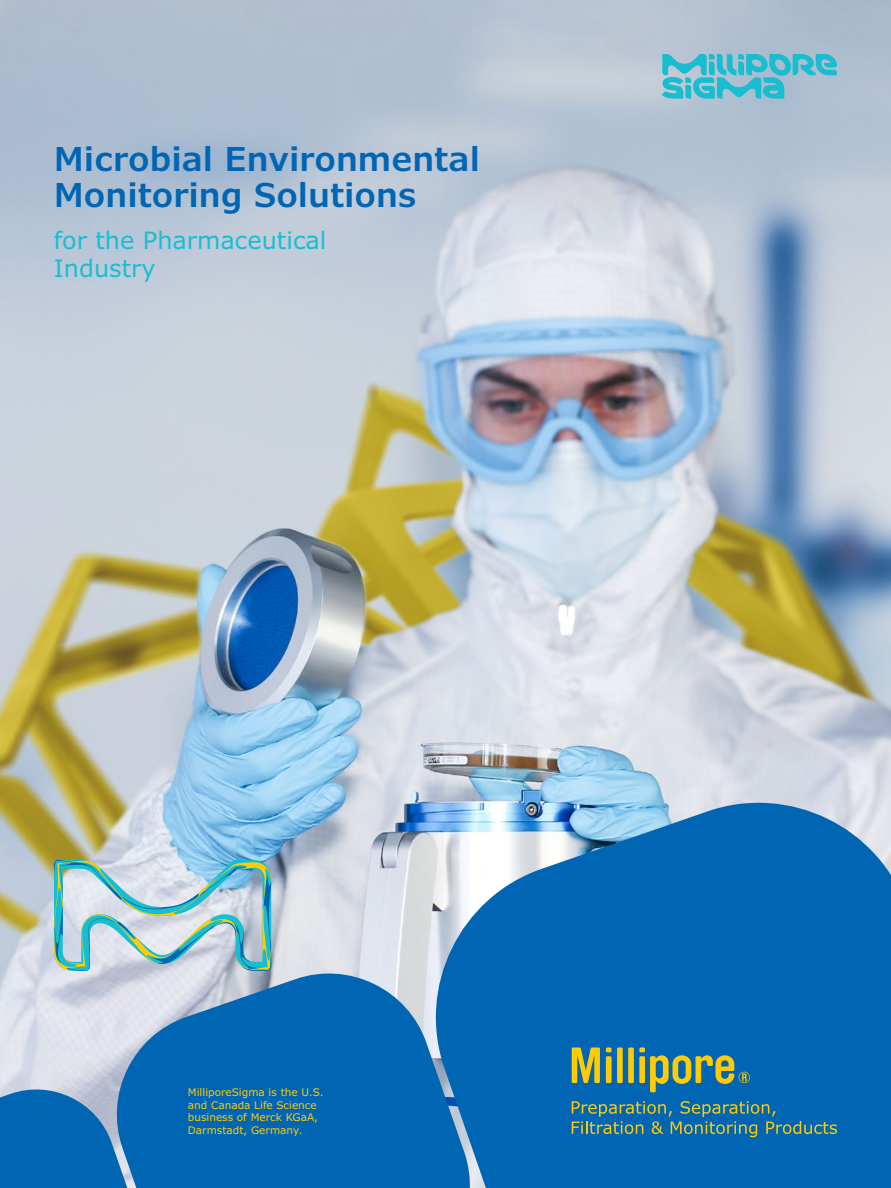
<style>
.page{position:relative;width:891px;height:1188px;background:#fff}
.page>*{position:absolute;margin:0;border:0;box-sizing:border-box;transform-origin:0 0}
.t1{font:600 33px/36px "Verdana Pro";color:#0066b3}
.t2{font:24px/28.5px "Verdana Pro";color:#18becf}
.t3{font:10.5px/12.6px "Verdana Pro";color:#ffcb04}
</style>
<div class="page">
<img style="left:0;top:0;width:891px;height:1080px">
<svg style="left:416px;top:789px;width:475px;height:399px;background:#247bbd"></svg>
<svg style="left:104px;top:961px;width:379px;height:227px;background:#297cbc"></svg>
<svg style="left:0;top:1080px;width:155px;height:108px;background:#2478ba"></svg>
<svg style="left:54px;top:860px;width:217px;height:111px;background:#a8ced4"></svg>
<svg style="left:662px;top:54px;width:175px;height:45px;background:#65bfcf"></svg>
<svg style="left:639px;top:1047px;width:111px;height:45px;background:#50857b"></svg>
<div style="left:628px;top:1047px;width:6px;height:36px;background:#ffcb04"></div>
<div style="left:617px;top:1047px;width:6px;height:36px;background:#ffcb04"></div>
<div style="left:606px;top:1056px;width:6px;height:27px;background:#ffcb04"></div>
<svg style="left:606px;top:1047px;width:6px;height:5px"></svg>
<svg style="left:572px;top:1047px;width:28px;height:36px"></svg>
<svg style="left:572px;top:1101px;width:265px;height:36px;background:#2c7794"></svg>
<h1 class="t1" style="left:54px;top:141px;width:428px">Microbial Environmental<br>Monitoring Solutions</h1>
<h2 class="t2" style="left:54px;top:226px;width:274px">for the Pharmaceutical<br>Industry</h2>
<p class="t3" style="left:188px;top:1086px;width:137px">MilliporeSigma is the U.S. and Canada Life Science business of Merck KGaA,<br>Darmstadt, Germany.</p>
</div>
